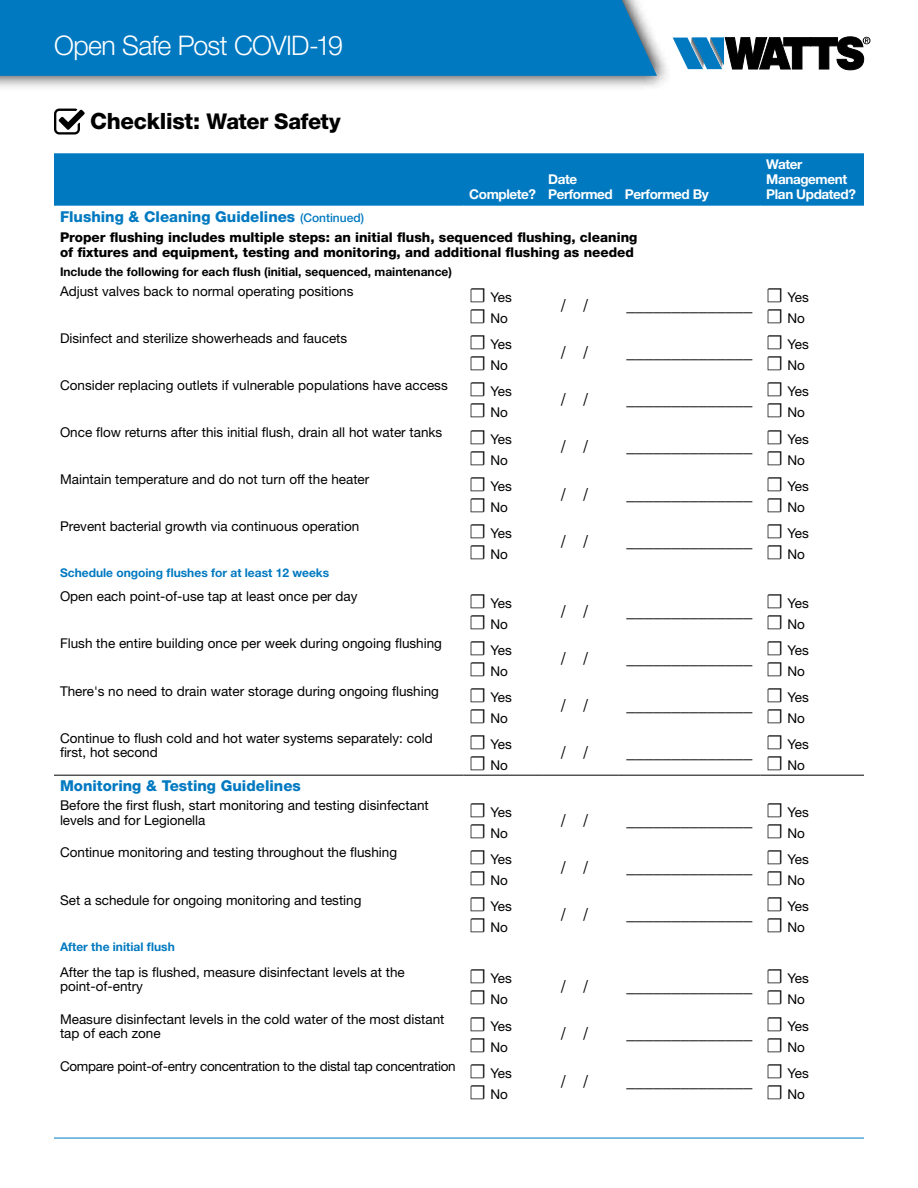
<style>
.page{position:relative;width:918px;height:1188px;background:#fff}
.page>*{position:absolute;margin:0;border:0;box-sizing:border-box;transform-origin:0 0}
.t1{font:300 27px "Helvetica Neue LT Std";letter-spacing:-.025em;color:#fff}
.t2{font:800 21.75px "Helvetica Neue LT Std";letter-spacing:-.025em;color:#000}
.t3{font:18px "Minion Pro";color:#000}
.t4{font:800 15px "Helvetica Neue LT Std";color:#0079c1}
.t5{font:13.5px/21px "Helvetica Neue LT Std";color:#000}
.t6{font:800 13.5px/15px "Helvetica Neue LT Std";color:#000}
.t7{font:13.5px/27.6px "Helvetica Neue LT Std";letter-spacing:-.02em;color:#000;text-align:right}
.t8{font:700 13.5px/15px "Helvetica Neue LT Std";letter-spacing:-.03em;color:#fff}
.t9{font:700 12px "Helvetica Neue LT Std";color:#000}
.t10{font:700 12px "Helvetica Neue LT Std";color:#0079c1}
.s1{font-size:22.5px}
.s2{font-weight:500;font-size:12px}
.s3{font-family:"Arno Pro";font-size:24px}
</style>
<div class="page">
<svg style="left:673px;top:37px;width:197px;height:33px"></svg>
<hr style="left:54px;top:1138px;width:810px;height:1px;background:#0079c1">
<div style="left:0;top:0;width:673px;height:91px;background:#000;opacity:.9"></div>
<div style="left:0;top:0;width:657px;height:76px;background:#0079c1"></div>
<div style="left:54px;top:153px;width:810px;height:51px;background:#0079c1"></div>
<hr style="left:54px;top:204px;width:109px;height:2px;background:#0079c1">
<hr style="left:163px;top:204px;width:300px;height:2px;background:#0079c1">
<hr style="left:463px;top:204px;width:79px;height:2px;background:#0079c1">
<hr style="left:542px;top:204px;width:77px;height:2px;background:#0079c1">
<hr style="left:619px;top:204px;width:141px;height:2px;background:#0079c1">
<hr style="left:760px;top:204px;width:104px;height:2px;background:#0079c1">
<hr style="left:54px;top:775px;width:109px;height:1px;background:#000">
<hr style="left:163px;top:775px;width:300px;height:1px;background:#000">
<hr style="left:463px;top:775px;width:79px;height:1px;background:#000">
<hr style="left:542px;top:775px;width:77px;height:1px;background:#000">
<hr style="left:619px;top:775px;width:141px;height:1px;background:#000">
<hr style="left:760px;top:775px;width:104px;height:1px;background:#000">
<svg style="left:54px;top:109px;width:31px;height:26px"></svg>
<h1 class="t1" style="left:54px;top:28px;width:290px">Open Safe Post COVID-19</h1>
<h2 class="t2" style="left:90px;top:108px;width:252px"><span class="s1">Checklist:</span> Water Safety</h2>
<p class="t8" style="left:469px;top:186px;width:68px">Complete?</p>
<p class="t8" style="left:548px;top:171px;width:162px">Date<br>Performed Performed By</p>
<p class="t8" style="left:766px;top:156px;width:91px">Water<br>Management<br>Plan Updated?</p>
<p class="t4" style="left:60px;top:207px;width:306px">Flushing &amp; Cleaning Guidelines <span class="s2">(Continued)</span></p>
<p class="t6" style="left:60px;top:230px;width:579px">Proper flushing includes multiple steps: an initial flush, sequenced flushing, cleaning of fixtures and equipment, testing and monitoring, and additional flushing as needed</p>
<p class="t9" style="left:60px;top:264px;width:394px">Include the following for each flush (initial, sequenced, maintenance)</p>
<p class="t5" style="left:60px;top:280px;width:295px">Adjust valves back to normal operating positions</p>
<p class="t5" style="left:469px;top:287px;width:44px"><span class="s3">☐</span> Yes <span class="s3">☐</span> No</p>
<h3 class="t3" style="left:560px;top:293px;width:30px">/ /</h3>
<h3 class="t3" style="left:627px;top:293px;width:184px">______________ <sup>☐</sup> <sup>Yes</sup></h3>
<p class="t5" style="left:766px;top:308px;width:40px"><span class="s3">☐</span> No</p>
<p class="t5" style="left:60px;top:327px;width:289px">Disinfect and sterilize showerheads and faucets</p>
<p class="t5" style="left:469px;top:334px;width:44px"><span class="s3">☐</span> Yes <span class="s3">☐</span> No</p>
<h3 class="t3" style="left:560px;top:340px;width:30px">/ /</h3>
<h3 class="t3" style="left:627px;top:340px;width:184px">______________ <sup>☐</sup> <sup>Yes</sup></h3>
<p class="t5" style="left:766px;top:355px;width:40px"><span class="s3">☐</span> No</p>
<p class="t5" style="left:60px;top:371px;width:453px;line-height:27.6px;text-align:right">Consider replacing outlets if vulnerable populations have access <span class="s3">☐</span> Yes <span class="s3">☐</span> No</p>
<p class="t5" style="left:60px;top:418px;width:453px;line-height:27.6px;text-align:right">Once flow returns after this initial flush, drain all hot water tanks <span class="s3">☐</span> Yes <span class="s3">☐</span> No</p>
<h3 class="t3" style="left:560px;top:388px;width:30px">/ /</h3>
<h3 class="t3" style="left:627px;top:388px;width:184px">______________ <sup>☐</sup> <sup>Yes</sup></h3>
<p class="t5" style="left:766px;top:402px;width:40px"><span class="s3">☐</span> No</p>
<h3 class="t3" style="left:560px;top:435px;width:30px">/ /</h3>
<h3 class="t3" style="left:627px;top:435px;width:184px">______________ <sup>☐</sup> <sup>Yes</sup></h3>
<p class="t5" style="left:766px;top:449px;width:40px"><span class="s3">☐</span> No</p>
<p class="t5" style="left:60px;top:469px;width:311px">Maintain temperature and do not turn off the heater</p>
<p class="t5" style="left:469px;top:475px;width:44px"><span class="s3">☐</span> Yes <span class="s3">☐</span> No</p>
<h3 class="t3" style="left:560px;top:482px;width:30px">/ /</h3>
<h3 class="t3" style="left:627px;top:482px;width:184px">______________ <sup>☐</sup> <sup>Yes</sup></h3>
<p class="t5" style="left:766px;top:496px;width:40px"><span class="s3">☐</span> No</p>
<p class="t5" style="left:60px;top:516px;width:301px">Prevent bacterial growth via continuous operation</p>
<p class="t5" style="left:469px;top:522px;width:44px"><span class="s3">☐</span> Yes <span class="s3">☐</span> No</p>
<h3 class="t3" style="left:560px;top:529px;width:30px">/ /</h3>
<h3 class="t3" style="left:627px;top:529px;width:184px">______________ <sup>☐</sup> <sup>Yes</sup></h3>
<p class="t5" style="left:766px;top:543px;width:40px"><span class="s3">☐</span> No</p>
<p class="t10" style="left:60px;top:566px;width:271px">Schedule ongoing flushes for at least 12 weeks</p>
<p class="t5" style="left:60px;top:586px;width:299px">Open each point-of-use tap at least once per day</p>
<p class="t5" style="left:469px;top:592px;width:44px"><span class="s3">☐</span> Yes <span class="s3">☐</span> No</p>
<h3 class="t3" style="left:560px;top:599px;width:30px">/ /</h3>
<h3 class="t3" style="left:627px;top:599px;width:184px">______________ <sup>☐</sup> <sup>Yes</sup></h3>
<p class="t5" style="left:766px;top:613px;width:40px"><span class="s3">☐</span> No</p>
<p class="t5" style="left:60px;top:630px;width:453px;line-height:27.6px;text-align:right">Flush the entire building once per week during ongoing flushing <span class="s3">☐</span> Yes <span class="s3">☐</span> No</p>
<h3 class="t3" style="left:560px;top:646px;width:30px">/ /</h3>
<h3 class="t3" style="left:627px;top:646px;width:184px">______________ <sup>☐</sup> <sup>Yes</sup></h3>
<p class="t5" style="left:766px;top:661px;width:40px"><span class="s3">☐</span> No</p>
<p class="t5" style="left:60px;top:680px;width:381px">There's no need to drain water storage during ongoing flushing</p>
<p class="t5" style="left:469px;top:687px;width:44px"><span class="s3">☐</span> Yes <span class="s3">☐</span> No</p>
<h3 class="t3" style="left:560px;top:693px;width:30px">/ /</h3>
<h3 class="t3" style="left:627px;top:693px;width:184px">______________ <sup>☐</sup> <sup>Yes</sup></h3>
<p class="t5" style="left:766px;top:708px;width:40px"><span class="s3">☐</span> No</p>
<p class="t5" style="left:60px;top:731px;width:374px;line-height:14.2px">Continue to flush cold and hot water systems separately: cold first, hot second</p>
<p class="t5" style="left:469px;top:734px;width:44px"><span class="s3">☐</span> Yes <span class="s3">☐</span> No</p>
<h3 class="t3" style="left:560px;top:740px;width:30px">/ /</h3>
<h3 class="t3" style="left:627px;top:740px;width:184px">______________ <sup>☐</sup> <sup>Yes</sup></h3>
<p class="t5" style="left:766px;top:755px;width:40px"><span class="s3">☐</span> No</p>
<p class="t4" style="left:60px;top:777px;width:242px">Monitoring &amp; Testing Guidelines</p>
<p class="t5" style="left:60px;top:798px;width:370px;line-height:14.2px">Before the first flush, start monitoring and testing disinfectant levels and for Legionella</p>
<p class="t5" style="left:469px;top:801px;width:44px"><span class="s3">☐</span> Yes <span class="s3">☐</span> No</p>
<h3 class="t3" style="left:560px;top:808px;width:30px">/ /</h3>
<h3 class="t3" style="left:627px;top:808px;width:184px">______________ <sup>☐</sup> <sup>Yes</sup></h3>
<p class="t5" style="left:766px;top:822px;width:40px"><span class="s3">☐</span> No</p>
<p class="t5" style="left:60px;top:842px;width:339px">Continue monitoring and testing throughout the flushing</p>
<p class="t5" style="left:469px;top:849px;width:44px"><span class="s3">☐</span> Yes <span class="s3">☐</span> No</p>
<h3 class="t3" style="left:560px;top:855px;width:30px">/ /</h3>
<h3 class="t3" style="left:627px;top:855px;width:184px">______________ <sup>☐</sup> <sup>Yes</sup></h3>
<p class="t5" style="left:766px;top:870px;width:40px"><span class="s3">☐</span> No</p>
<p class="t5" style="left:60px;top:889px;width:303px">Set a schedule for ongoing monitoring and testing</p>
<p class="t5" style="left:469px;top:896px;width:44px"><span class="s3">☐</span> Yes <span class="s3">☐</span> No</p>
<h3 class="t3" style="left:560px;top:902px;width:30px">/ /</h3>
<h3 class="t3" style="left:627px;top:902px;width:184px">______________ <sup>☐</sup> <sup>Yes</sup></h3>
<p class="t5" style="left:766px;top:917px;width:40px"><span class="s3">☐</span> No</p>
<p class="t10" style="left:60px;top:939px;width:116px">After the initial flush</p>
<p class="t5" style="left:60px;top:965px;width:346px;line-height:14.2px">After the tap is flushed, measure disinfectant levels at the point-of-entry</p>
<p class="t5" style="left:469px;top:968px;width:44px"><span class="s3">☐</span> Yes <span class="s3">☐</span> No</p>
<h3 class="t3" style="left:560px;top:974px;width:30px">/ /</h3>
<h3 class="t3" style="left:627px;top:974px;width:184px">______________ <sup>☐</sup> <sup>Yes</sup></h3>
<p class="t5" style="left:766px;top:989px;width:40px"><span class="s3">☐</span> No</p>
<p class="t5" style="left:60px;top:1012px;width:386px;line-height:14.2px">Measure disinfectant levels in the cold water of the most distant tap of each zone</p>
<p class="t5" style="left:469px;top:1015px;width:44px"><span class="s3">☐</span> Yes <span class="s3">☐</span> No</p>
<h3 class="t3" style="left:560px;top:1022px;width:30px">/ /</h3>
<h3 class="t3" style="left:627px;top:1022px;width:184px">______________ <sup>☐</sup> <sup>Yes</sup></h3>
<p class="t5" style="left:766px;top:1036px;width:40px"><span class="s3">☐</span> No</p>
<p class="t7" style="left:60px;top:1052px;width:453px">Compare point-of-entry concentration to the distal tap concentration <span class="s3">☐</span> Yes <span class="s3">☐</span> No</p>
<h3 class="t3" style="left:560px;top:1069px;width:30px">/ /</h3>
<h3 class="t3" style="left:627px;top:1069px;width:184px">______________ <sup>☐</sup> <sup>Yes</sup></h3>
<p class="t5" style="left:766px;top:1083px;width:40px"><span class="s3">☐</span> No</p>
</div>
